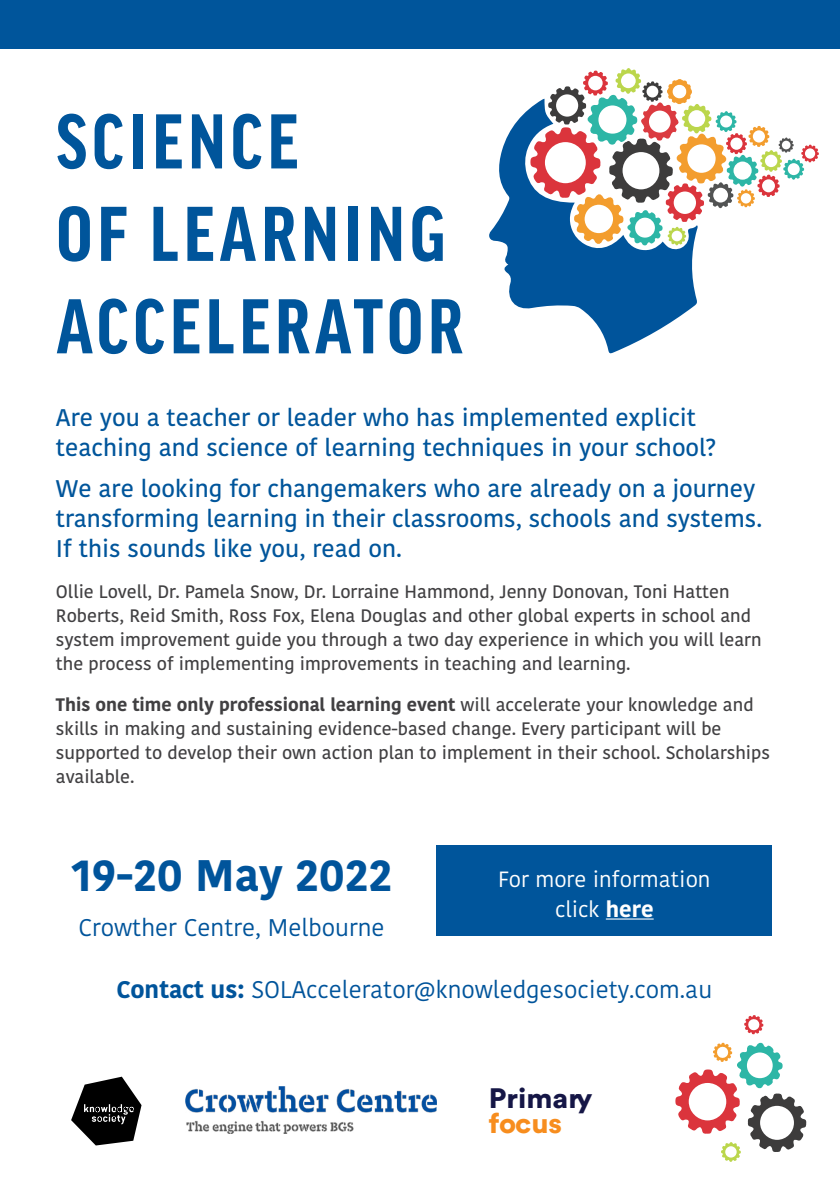
<style>
.page{position:relative;width:840px;height:1191px;background:#fff}
.page>*{position:absolute;margin:0;border:0;box-sizing:border-box;transform-origin:0 0}
.t1{font:700 condensed 82.6px/92.4px "Good Headline Pro";letter-spacing:.06em;color:#00559b}
.t2{font:700 44px "Kohinoor Bangla";color:#00549b}
.t3{font:900 27.8px "Circular Std";color:#151646;scale:1.04 1}
.t4{font:900 27.8px "Circular Std";color:#f78d1e;scale:1.04 1}
.t5{font:500 24px/30px "Kohinoor Bangla";color:#00559b}
.t6{font:24px "Kohinoor Bangla";color:#00549b}
.t7{font:22px/30px "Kohinoor Bangla";color:#fff;text-align:center}
.t8{font:500 18px/24px "Kohinoor Bangla";color:#414042}
.s1{font-weight:700}
</style>
<div class="page">
<img style="left:186px;top:1086px;width:250px;height:47px">
<svg style="left:71px;top:1076px;width:70px;height:69px"></svg>
<div style="left:436px;top:845px;width:335px;height:90px;background:#00559b"></div>
<hr style="left:605px;top:918px;width:48px;height:1px;background:#fff">
<svg style="left:489px;top:108px;width:208px;height:246px;fill:#00549b"></svg>
<svg style="left:530px;top:68px;width:288px;height:178px"></svg>
<svg style="left:744px;top:1015px;width:19px;height:19px"></svg>
<svg style="left:675px;top:1042px;width:131px;height:120px"></svg>
<div style="left:0;top:0;width:839px;height:49px;background:#00559b"></div>
<h1 class="t1" style="left:56px;top:97px;width:408px">SCIENCE<br>OF LEARNING<br>ACCELERATOR</h1>
<h3 class="t5" style="left:56px;top:402px;width:661px">Are you a teacher or leader who has implemented explicit teaching and science of learning techniques in your school?</h3>
<h3 class="t5" style="left:56px;top:473px;width:707px">We are looking for changemakers who are already on a journey transforming learning in their classrooms, schools and systems.<br>If this sounds like you, read on.</h3>
<p class="t8" style="left:56px;top:579px;width:706px">Ollie Lovell, Dr. Pamela Snow, Dr. Lorraine Hammond, Jenny Donovan, Toni Hatten Roberts, Reid Smith, Ross Fox, Elena Douglas and other global experts in school and system improvement guide you through a two day experience in which you will learn the process of implementing improvements in teaching and learning.</p>
<p class="t8" style="left:56px;top:692px;width:715px"><span class="s1">This one time only professional learning event</span> will accelerate your knowledge and skills in making and sustaining evidence-based change. Every participant will be supported to develop their own action plan to implement in their school. Scholarships available.</p>
<h2 class="t2" style="left:71px;top:837px;width:322px">19-20 May 2022</h2>
<h3 class="t6" style="left:79px;top:909px;width:307px">Crowther Centre, Melbourne</h3>
<p class="t7" style="left:498px;top:863px;width:214px">For more information click <span class="s1">here</span></p>
<h3 class="t6" style="left:116px;top:971px;width:597px"><span class="s1">Contact us:</span> SOLAccelerator@knowledgesociety.com.au</h3>
<h3 class="t3" style="left:488px;top:1079px;width:101px">Primary</h3>
<h3 class="t4" style="left:488px;top:1104px;width:72px">focus</h3>
</div>
